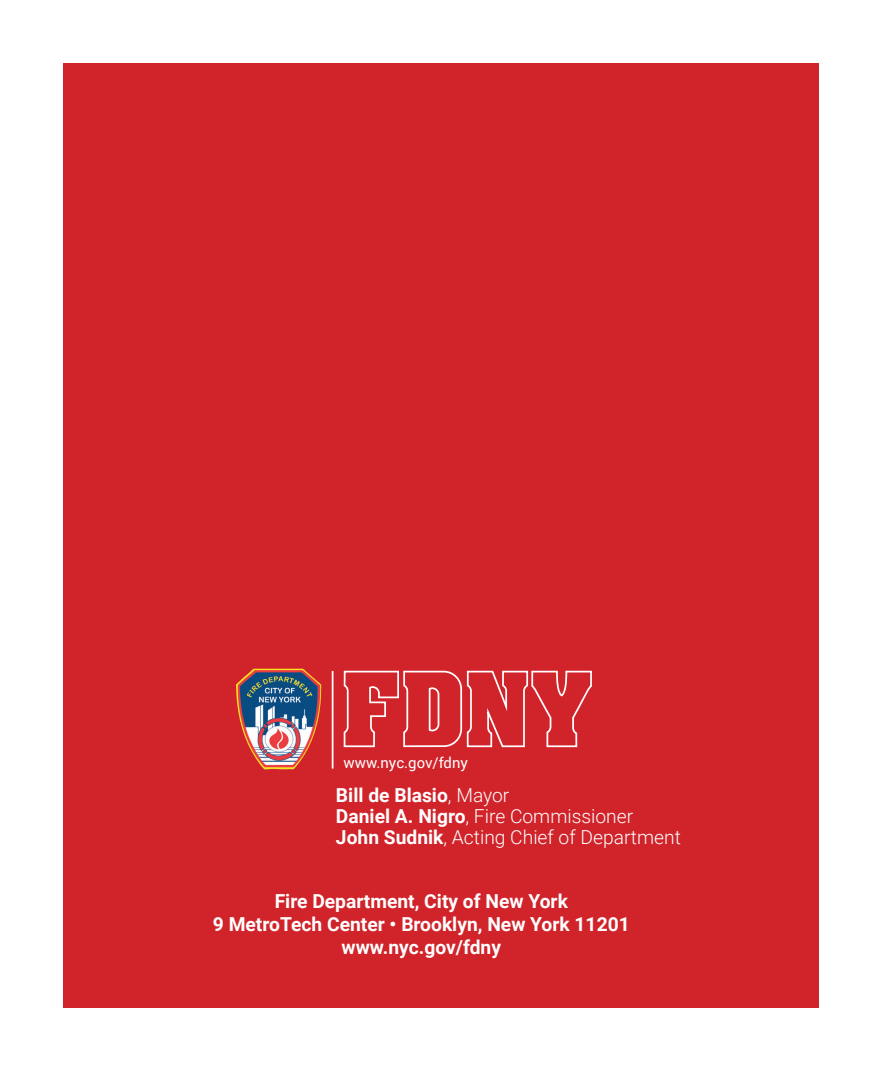
<style>
.page{position:relative;width:882px;height:1071px;background:#fff}
.page>*{position:absolute;margin:0;border:0;box-sizing:border-box;transform-origin:0 0}
.t1{font:700 19.25px "Roboto";color:#fff}
.t2{font:300 19.25px "Roboto";color:#fff}
.t3{font:14.88px "Roboto";color:#fff}
.s1{font-weight:300}
.s2{font-weight:700}
</style>
<div class="page">
<div style="left:63px;top:63px;width:756px;height:945px;background:#d1232a"></div>
<img style="left:236px;top:669px;width:85px;height:101px">
<svg style="left:343px;top:670px;width:249px;height:78px"></svg>
<hr style="left:332px;top:671px;width:1px;height:98px;background:#fff">
<p class="t3" style="left:344px;top:752px;width:126px">www.nyc.gov/fdny</p>
<p class="t1" style="left:336px;top:782px;width:175px">Bill de Blasio<span class="s1">, Mayor</span></p>
<p class="t2" style="left:336px;top:803px;width:299px"><span class="s2">Daniel A. Nigro</span>, Fire Commissioner</p>
<p class="t2" style="left:336px;top:824px;width:346px"><span class="s2">John Sudnik</span>, Acting Chief of Department</p>
<p class="t1" style="left:275px;top:888px;width:295px">Fire Department, City of New York</p>
<p class="t1" style="left:213px;top:911px;width:418px">9 MetroTech Center • Brooklyn, New York 11201</p>
<p class="t1" style="left:342px;top:934px;width:161px">www.nyc.gov/fdny</p>
</div>
